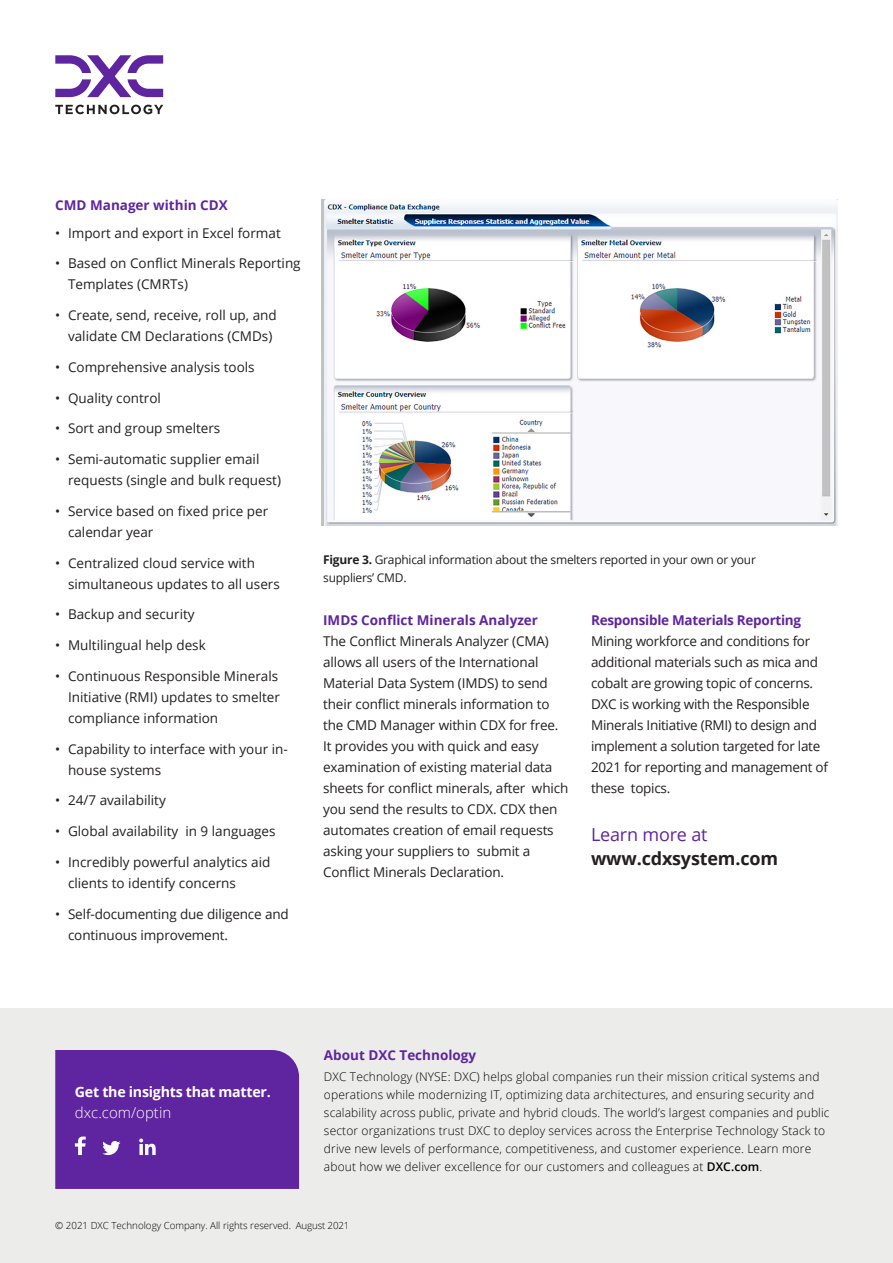
<style>
.page{position:relative;width:893px;height:1263px;background:#fff}
.page>*{position:absolute;margin:0;border:0;box-sizing:border-box;transform-origin:0 0}
.Learn_more_at_www{font:700 18px/24px "Open Sans";letter-spacing:-.01em;color:#231f20}
.DXC_Opt-In_url{font:300 15px "Open Sans";color:#fff}
.Get_the_Insights{font:700 14.25px "Open Sans";letter-spacing:-.02em;color:#fff}
.Subhead_bold_9_13pt{font:13.5px/21px "Open Sans";letter-spacing:-.01em;color:#231f20}
.Subhead_bold_9_13pt-2{font:700 13.5px "Open Sans";color:#5f249f}
.Boilerplate_-_About{font:700 13.5px "Open Sans";color:#5f249f}
.Boidlerplate_-_Body{font:300 12px/18px "Open Sans";letter-spacing:.01em;color:#000}
.Figure_reg-8_12{font:12px/18px "Open Sans";letter-spacing:-.02em;color:#231f20}
.Copyright{font:300 9.75px "Open Sans";color:#000}
.s1{font-weight:700}
.s2{font-weight:700;color:#5f249f}
.s3{font-weight:400;color:#5f249f}
.s4{font-weight:600}
</style>
<div class="page">
<div style="left:0;top:1008px;width:893px;height:255px;background:#ececeb"></div>
<div style="left:55px;top:1050px;width:244px;height:139px;background:#5f249f"></div>
<svg style="left:55px;top:105px;width:108px;height:9px"></svg>
<svg style="left:55px;top:55px;width:108px;height:42px"></svg>
<img style="left:322px;top:199px;width:516px;height:327px">
<p class="Subhead_bold_9_13pt-2" style="left:55px;top:195px;width:174px">CMD Manager within CDX</p>
<p class="Subhead_bold_9_13pt" style="left:55px;top:222px;width:227px">• Import and export in Excel format</p>
<p class="Subhead_bold_9_13pt" style="left:68px;top:253px;width:234px;text-indent:-13px">• Based on Conflict Minerals Reporting<br>Templates (CMRTs)</p>
<p class="Subhead_bold_9_13pt" style="left:68px;top:304px;width:210px;text-indent:-13px">• Create, send, receive, roll up, and validate CM Declarations (CMDs)</p>
<p class="Subhead_bold_9_13pt" style="left:55px;top:356px;width:201px">• Comprehensive analysis tools</p>
<p class="Subhead_bold_9_13pt" style="left:55px;top:387px;width:107px">• Quality control</p>
<p class="Subhead_bold_9_13pt" style="left:55px;top:418px;width:167px">• Sort and group smelters</p>
<p class="Subhead_bold_9_13pt" style="left:68px;top:448px;width:214px;text-indent:-13px">• Semi-automatic supplier email requests (single and bulk request)</p>
<p class="Subhead_bold_9_13pt" style="left:68px;top:500px;width:202px;text-indent:-13px">• Service based on fixed price per calendar year</p>
<p class="Subhead_bold_9_13pt" style="left:68px;top:552px;width:213px;text-indent:-13px">• Centralized cloud service with simultaneous updates to all users</p>
<p class="Subhead_bold_9_13pt" style="left:55px;top:604px;width:141px">• Backup and security</p>
<p class="Subhead_bold_9_13pt" style="left:55px;top:634px;width:152px">• Multilingual help desk</p>
<p class="Subhead_bold_9_13pt" style="left:68px;top:665px;width:213px;text-indent:-13px">• Continuous Responsible Minerals<br>Initiative (RMI) updates to smelter compliance information</p>
<p class="Subhead_bold_9_13pt" style="left:68px;top:738px;width:221px;text-indent:-13px">• Capability to interface with your in&shy;house systems</p>
<p class="Subhead_bold_9_13pt" style="left:55px;top:790px;width:112px">• 24/7 availability</p>
<p class="Subhead_bold_9_13pt" style="left:55px;top:820px;width:222px">• Global availability in 9 languages</p>
<p class="Subhead_bold_9_13pt" style="left:68px;top:851px;width:204px;text-indent:-13px">• Incredibly powerful analytics aid clients to identify concerns</p>
<p class="Subhead_bold_9_13pt" style="left:68px;top:903px;width:222px;text-indent:-13px">• Self-documenting due diligence and continuous improvement.</p>
<p class="Figure_reg-8_12" style="left:323px;top:550px;width:434px"><span class="s1">Figure 3.</span> Graphical information about the smelters reported in your own or your suppliers’ CMD.</p>
<p class="Subhead_bold_9_13pt" style="left:323px;top:609px;width:247px"><span class="s2">IMDS Conflict Minerals Analyzer<br></span>The Conflict Minerals Analyzer (CMA) allows all users of the International Material Data System (IMDS) to send their conflict minerals information to the CMD Manager within CDX for free.<br>It provides you with quick and easy examination of existing material data sheets for conflict minerals, after which you send the results to CDX. CDX then automates creation of email requests asking your suppliers to submit a Conflict Minerals Declaration.</p>
<p class="Subhead_bold_9_13pt" style="left:591px;top:609px;width:238px"><span class="s2">Responsible Materials Reporting </span>Mining workforce and conditions for additional materials such as mica and cobalt are growing topic of concerns.<br>DXC is working with the Responsible Minerals Initiative (RMI) to design and implement a solution targeted for late 2021 for reporting and management of these topics.</p>
<p class="Learn_more_at_www" style="left:591px;top:822px;width:188px"><span class="s3">Learn more at </span>www.cdxsystem.com</p>
<p class="Get_the_Insights" style="left:75px;top:1082px;width:197px">Get the insights that matter.</p>
<p class="DXC_Opt-In_url" style="left:75px;top:1102px;width:98px">dxc.com/optin</p>
<p class="Boilerplate_-_About" style="left:324px;top:1046px;width:154px">About DXC Technology</p>
<p class="Boidlerplate_-_Body" style="left:324px;top:1067px;width:507px">DXC Technology (NYSE: DXC) helps global companies run their mission critical systems and operations while modernizing IT, optimizing data architectures, and ensuring security and scalability across public, private and hybrid clouds. The world’s largest companies and public sector organizations trust DXC to deploy services across the Enterprise Technology Stack to drive new levels of performance, competitiveness, and customer experience. Learn more about how we deliver excellence for our customers and colleagues at <span class="s4">DXC.com</span>.</p>
<p class="Copyright" style="left:55px;top:1218px;width:296px">© 2021 DXC Technology Company. All rights reserved. August 2021</p>
</div>
